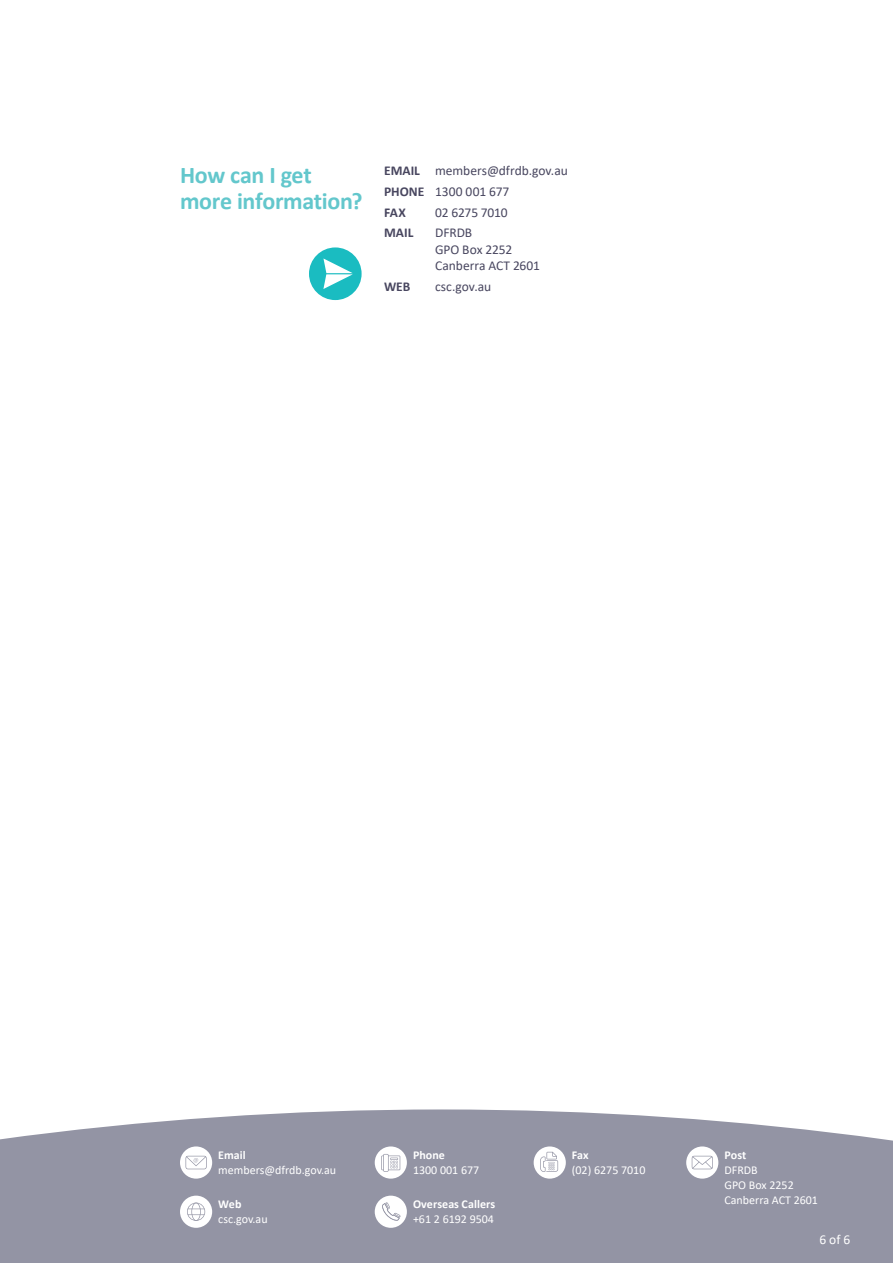
<style>
.page{position:relative;width:893px;height:1263px;background:#fff}
.page>*{position:absolute;margin:0;border:0;box-sizing:border-box;transform-origin:0 0}
.t1{font:700 24px/25.5px "Calibri";letter-spacing:-.015em;color:#63c7cc}
.t2{font:13.5px/20.7px "Calibri";letter-spacing:-.005em;color:#48465f}
.t3{font:700 13.5px "Calibri";color:#48465f}
.t4{font:13.5px "Calibri";color:#fff}
.t5{font:12px/15px "Calibri";color:#fff}
.t6{font:700 12px "Calibri";letter-spacing:.005em;color:#fff}
.s1{font-weight:700}
</style>
<div class="page">
<svg style="left:0;top:1109px;width:893px;height:154px;background:#9a9baa"></svg>
<div style="left:180px;top:1146px;width:32px;height:32px;background:#fff;border-radius:50%"></div>
<svg style="left:185px;top:1156px;width:22px;height:13px"></svg>
<div style="left:375px;top:1146px;width:32px;height:32px;background:#fff;border-radius:50%"></div>
<svg style="left:381px;top:1154px;width:19px;height:18px"></svg>
<div style="left:534px;top:1146px;width:32px;height:32px;background:#fff;border-radius:50%"></div>
<svg style="left:540px;top:1152px;width:18px;height:20px"></svg>
<div style="left:686px;top:1146px;width:32px;height:32px;background:#fff;border-radius:50%"></div>
<svg style="left:692px;top:1156px;width:21px;height:13px"></svg>
<div style="left:180px;top:1195px;width:32px;height:33px;background:#fff;border-radius:50%"></div>
<svg style="left:187px;top:1202px;width:18px;height:19px"></svg>
<div style="left:375px;top:1195px;width:32px;height:33px;background:#fff;border-radius:50%"></div>
<svg style="left:382px;top:1202px;width:19px;height:18px"></svg>
<div style="left:309px;top:247px;width:53px;height:53px;background:#1abcc1;border-radius:50%"></div>
<svg style="left:323px;top:258px;width:30px;height:31px"></svg>
<h1 class="t1" style="left:180px;top:162px;width:184px">How can I get more information?</h1>
<p class="t2" style="left:384px;top:160px;width:185px"><span class="s1">EMAIL</span> members@dfrdb.gov.au<br><span class="s1">PHONE</span> 1300 001 677<br><span class="s1">FAX</span></p>
<p class="t2" style="left:435px;top:201px;width:74px">02 6275 7010</p>
<p class="t3" style="left:384px;top:223px;width:31px">MAIL</p>
<p class="t2" style="left:435px;top:224px;width:106px;line-height:16.5px">DFRDB<br>GPO Box 2252<br>Canberra ACT 2601</p>
<p class="t3" style="left:384px;top:277px;width:28px">WEB</p>
<p class="t2" style="left:435px;top:276px;width:58px">csc.gov.au</p>
<p class="t6" style="left:218px;top:1146px;width:29px">Email</p>
<p class="t5" style="left:218px;top:1162px;width:119px">members@dfrdb.gov.au</p>
<p class="t6" style="left:218px;top:1195px;width:25px">Web</p>
<p class="t5" style="left:218px;top:1211px;width:51px">csc.gov.au</p>
<p class="t6" style="left:413px;top:1146px;width:33px">Phone</p>
<p class="t5" style="left:413px;top:1162px;width:68px">1300 001 677</p>
<p class="t6" style="left:413px;top:1195px;width:84px">Overseas Callers</p>
<p class="t5" style="left:413px;top:1211px;width:83px">+61 2 6192 9504</p>
<p class="t6" style="left:572px;top:1146px;width:18px">Fax</p>
<p class="t5" style="left:572px;top:1162px;width:75px">(02) 6275 7010</p>
<p class="t6" style="left:724px;top:1146px;width:23px">Post</p>
<p class="t5" style="left:724px;top:1162px;width:71px">DFRDB<br>GPO Box 2252</p>
<p class="t5" style="left:724px;top:1192px;width:95px">Canberra ACT 2601</p>
<p class="t4" style="left:819px;top:1230px;width:33px">6 of 6</p>
</div>
